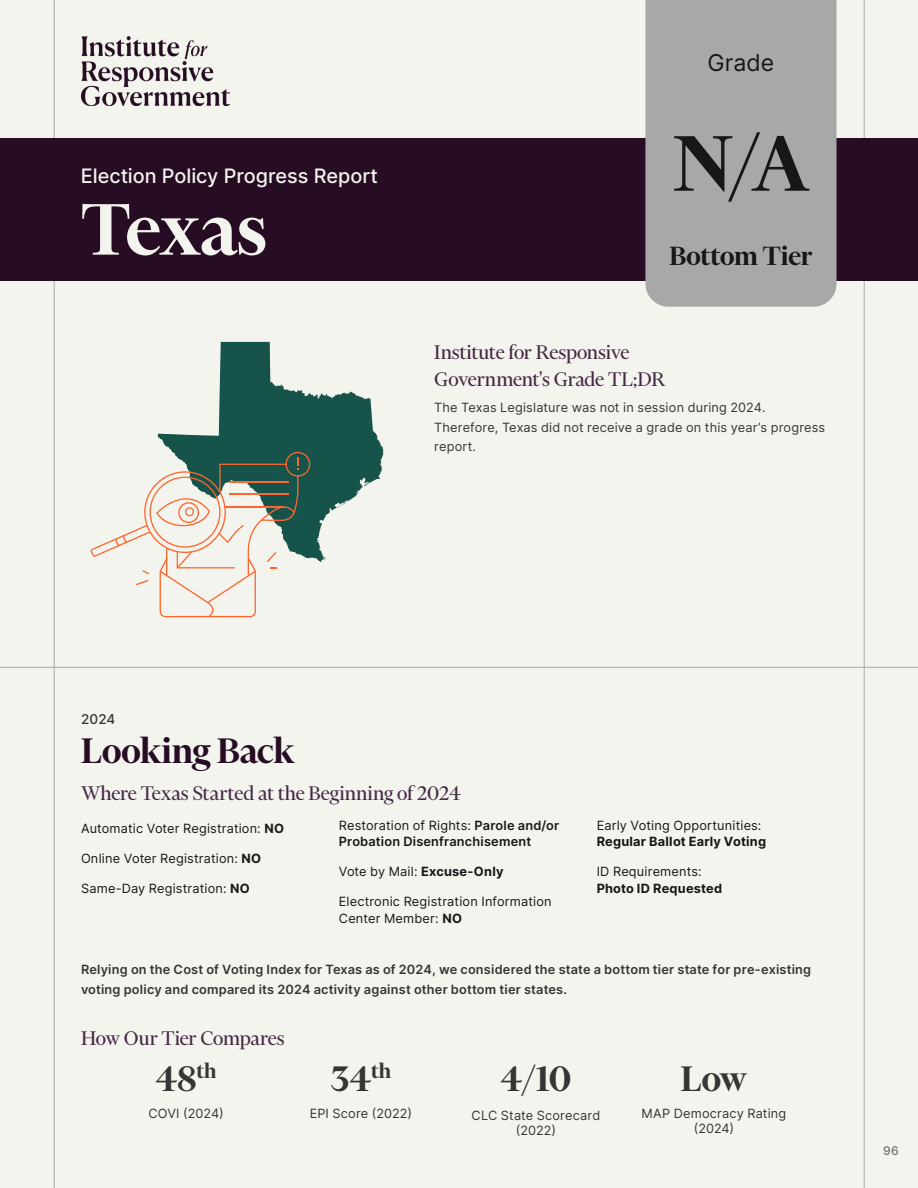
<style>
.page{position:relative;width:918px;height:1188px;background:#f4f4ee}
.page>*{position:absolute;margin:0;border:0;box-sizing:border-box;transform-origin:0 0}
.t1{font:600 90px "Financier Display";color:#171717}
.t2{font:600 83.25px "Financier Display";letter-spacing:-.015em;color:#f4f4ee}
.t3{font:600 40.5px "Financier Display";letter-spacing:-.01em;color:#353535}
.t4{font:600 40.5px "Financier Display";letter-spacing:-.005em;color:#270d24}
.t5{font:600 30.15px "Financier Display";letter-spacing:-.01em;color:#171717}
.t6{font:23.25px "Inter";color:#171717}
.t7{font:22.5px "Financier Display";letter-spacing:-.01em;color:#452946}
.t8{font:500 19.95px "Inter";color:#f4f4ee}
.t9{font:500 13.5px "Inter";color:#353535}
.t10{font:12.75px/16.5px "Inter";letter-spacing:.015em;color:#171717}
.Bullet_02{font:12.75px/19.5px "Inter";letter-spacing:.015em;color:#353535;text-align:center}
.t11{font:600 12.75px/19.5px "Inter";letter-spacing:.015em;color:#353535}
.t12{font:600 12.75px/16.5px "Inter";letter-spacing:.015em;color:#171717}
.t13{font:700 12.75px/16.5px "Inter";letter-spacing:.015em;color:#171717}
.t14{font:500 12px "Inter";color:#6f6f6f}
.s1{font-weight:700}
.s2{font-weight:400}
</style>
<div class="page">
<hr style="left:54px;top:0;width:1px;height:1188px;background:#a8a8a8">
<hr style="left:864px;top:0;width:1px;height:1188px;background:#a8a8a8">
<img style="left:81px;top:37px;width:148px;height:69px">
<svg style="left:158px;top:342px;width:226px;height:220px"></svg>
<div style="left:0;top:139px;width:918px;height:142px;background:#270d24"></div>
<hr style="left:0;top:667px;width:918px;height:1px;background:#a8a8a8">
<svg style="left:90px;top:452px;width:220px;height:165px"></svg>
<div style="left:645px;top:0;width:192px;height:307px;background:#a8a8a8"></div>
<p class="t8" style="left:81px;top:161px;width:298px">Election Policy Progress Report</p>
<p class="t2" style="left:81px;top:174px;width:188px">Texas</p>
<p class="t6" style="left:708px;top:46px;width:68px">Grade</p>
<p class="t1" style="left:674px;top:103px;width:137px">N/A</p>
<p class="t5" style="left:670px;top:236px;width:144px">Bottom Tier</p>
<p class="t7" style="left:434px;top:341px;width:197px">Institute for Responsive</p>
<p class="t7" style="left:434px;top:368px;width:233px">Government's Grade TL;DR</p>
<p class="Bullet_02" style="left:434px;top:398px;width:393px;text-align:left">The Texas Legislature was not in session during 2024.<br>Therefore, Texas did not receive a grade on this year’s progress report.</p>
<p class="t9" style="left:81px;top:709px;width:36px">2024</p>
<p class="t4" style="left:81px;top:723px;width:215px">Looking Back</p>
<p class="t7" style="left:81px;top:781px;width:382px">Where Texas Started at the Beginning of 2024</p>
<p class="t10" style="left:81px;top:819px;width:205px">Automatic Voter Registration: <span class="s1">NO</span></p>
<p class="t10" style="left:81px;top:849px;width:182px">Online Voter Registration: <span class="s1">NO</span></p>
<p class="t10" style="left:81px;top:879px;width:170px">Same-Day Registration: <span class="s1">NO</span></p>
<p class="t12" style="left:339px;top:816px;width:222px"><span class="s2">Restoration of Rights:</span> Parole and/or<br>Probation Disenfranchisement</p>
<p class="t10" style="left:339px;top:863px;width:166px">Vote by Mail: <span class="s1">Excuse-Only</span></p>
<p class="t10" style="left:339px;top:893px;width:214px">Electronic Registration Information<br>Center Member: <span class="s1">NO</span></p>
<p class="t10" style="left:597px;top:816px;width:171px">Early Voting Opportunities:<br><span class="s1">Regular Ballot Early Voting</span></p>
<p class="t13" style="left:597px;top:863px;width:127px"><span class="s2">ID Requirements:<br></span>Photo ID Requested</p>
<p class="t11" style="left:81px;top:960px;width:732px">Relying on the Cost of Voting Index for Texas as of 2024, we considered the state a bottom tier state for pre-existing voting policy and compared its 2024 activity against other bottom tier states.</p>
<p class="t7" style="left:81px;top:1026px;width:205px">How Our Tier Compares</p>
<p class="t3" style="left:156px;top:1052px;width:62px">48<sup>th</sup></p>
<p class="Bullet_02" style="left:148px;top:1104px;width:77px">COVI (2024)</p>
<p class="t3" style="left:331px;top:1052px;width:62px">34<sup>th</sup></p>
<p class="Bullet_02" style="left:310px;top:1104px;width:104px">EPI Score (2022)</p>
<p class="t3" style="left:500px;top:1052px;width:72px">4/10</p>
<p class="Bullet_02" style="left:472px;top:1107px;width:130px;line-height:15px">CLC State Scorecard (2022)</p>
<p class="t3" style="left:681px;top:1052px;width:68px">Low</p>
<p class="Bullet_02" style="left:642px;top:1106px;width:146px;line-height:15px">MAP Democracy Rating (2024)</p>
<p class="t14" style="left:883px;top:1142px;width:17px">96</p>
</div>
